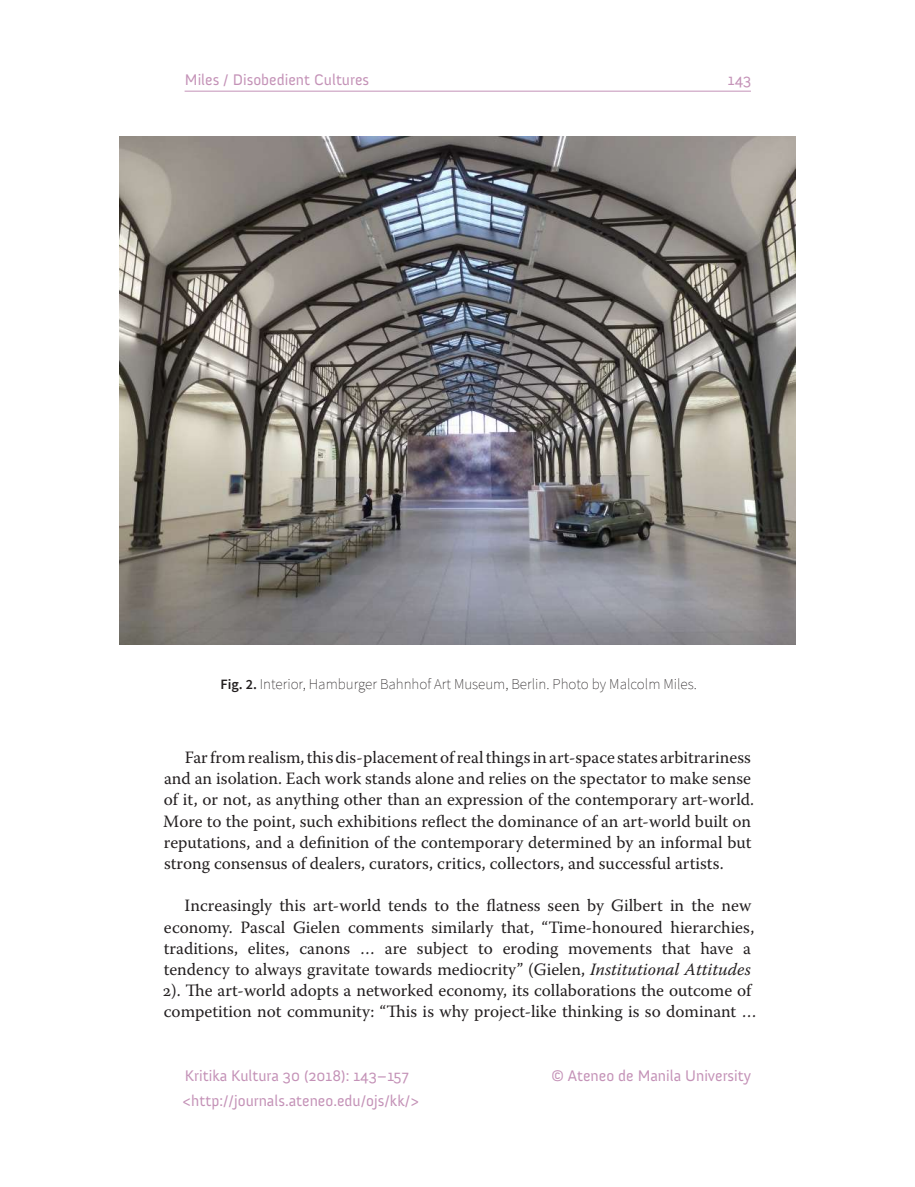
<style>
.page{position:relative;width:915px;height:1187px;background:#fff}
.page>*{position:absolute;margin:0;border:0;box-sizing:border-box;transform-origin:0 0}
.t1{font:17.25px/21.1px "Warnock Pro";color:#231f20}
.t2{font:15.75px "Anivers";color:#c492b7}
.t3{font:200 15px "Source Sans Pro";color:#231f20}
.s1{font-weight:600;font-size:14.25px}
.s2{font-style:italic}
</style>
<div class="page">
<hr style="left:184px;top:91px;width:566px;height:1px;background:#c492b7">
<img style="left:119px;top:136px;width:676px;height:508px">
<p class="t2" style="left:185px;top:71px;width:186px">Miles / Disobedient Cultures</p>
<p class="t2" style="left:727px;top:71px;width:25px">143</p>
<p class="t3" style="left:220px;top:675px;width:478px"><span class="s1">Fig. 2.</span> Interior, Hamburger Bahnhof Art Museum, Berlin. Photo by Malcolm Miles.</p>
<p class="t1" style="left:163px;top:746px;width:592px;text-indent:21px">Far from realism, this dis-placement of real things in art-space states arbitrariness and an isolation. Each work stands alone and relies on the spectator to make sense of it, or not, as anything other than an expression of the contemporary art-world.<br>More to the point, such exhibitions reflect the dominance of an art-world built on reputations, and a definition of the contemporary determined by an informal but strong consensus of dealers, curators, critics, collectors, and successful artists.</p>
<p class="t1" style="left:163px;top:894px;width:595px;text-indent:22px">Increasingly this art-world tends to the flatness seen by Gilbert in the new economy. Pascal Gielen comments similarly that, “Time-honoured hierarchies, traditions, elites, canons … are subject to eroding movements that have a tendency to always gravitate towards mediocrity” (Gielen, <span class="s2">Institutional Attitudes </span>2). The art-world adopts a networked economy, its collaborations the outcome of competition not community: “This is why project-like thinking is so dominant …</p>
<p class="t2" style="left:185px;top:1066px;width:225px">Kritika Kultura 30 (2018): 143–157</p>
<p class="t2" style="left:551px;top:1066px;width:201px">© Ateneo de Manila University</p>
<p class="t2" style="left:182px;top:1092px;width:238px">&lt;http://journals.ateneo.edu/ojs/kk/&gt;</p>
</div>
